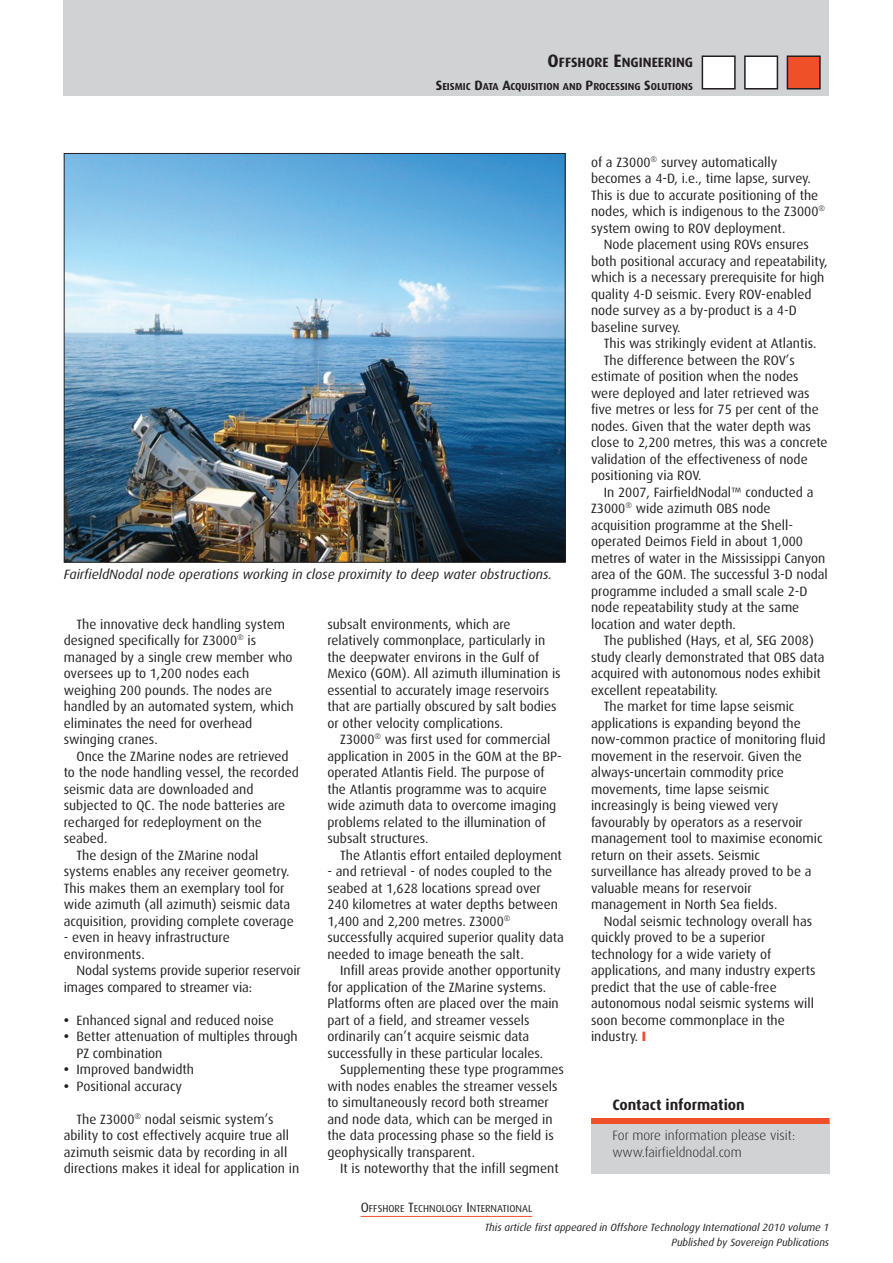
<style>
.page{position:relative;width:893px;height:1263px;background:#fff}
.page>*{position:absolute;margin:0;border:0;box-sizing:border-box;transform-origin:0 0}
.t1{font:700 15px "Dax";color:#231f20}
.t2{font:13.5px/16.5px "Dax";color:#231f20}
.t3{font:italic 13.5px "Dax";color:#231f20}
.t4{font:300 13.5px/16.5px "Dax";color:#231f20}
.t5{font:700 13.5px "Dax";color:#231f20}
.t6{font:italic 10.5px/14.7px "Dax";color:#231f20;text-align:right}
.t7{font:700 10.2px "Dax";color:#231f20}
.t8{font:10.2px "Dax";color:#231f20}
.s1{font-size:18px}
.s2{font-size:13.5px}
.s3{font-weight:700}
.s4{color:#f05028}
</style>
<div class="page">
<hr style="left:361px;top:1216px;width:171px;height:1px;background:#f05028">
<div style="left:64px;top:0;width:765px;height:96px;background:#d1d2d4"></div>
<div style="left:702px;top:56px;width:33px;height:33px;background:#fff"></div>
<div style="left:702px;top:55px;width:34px;height:34px;border:2px solid #231f20"></div>
<div style="left:745px;top:56px;width:32px;height:33px;background:#fff"></div>
<div style="left:744px;top:55px;width:34px;height:34px;border:2px solid #231f20"></div>
<div style="left:787px;top:56px;width:33px;height:33px;background:#f05028"></div>
<div style="left:787px;top:55px;width:34px;height:34px;border:2px solid #231f20"></div>
<div style="left:591px;top:1122px;width:239px;height:52px;background:#d1d2d4"></div>
<div style="left:591px;top:1118px;width:239px;height:6px;background:#f05028"></div>
<img style="left:66px;top:155px;width:498px;height:406px">
<p class="t5" style="left:548px;top:56px;width:147px"><span class="s1">O</span>FFSHORE <span class="s1">E</span>NGINEERING</p>
<p class="t7" style="left:436px;top:82px;width:259px"><span class="s2">S</span>EISMIC <span class="s2">D</span>ATA <span class="s2">A</span>CQUISITION AND <span class="s2">P</span>ROCESSING <span class="s2">S</span>OLUTIONS</p>
<p class="t3" style="left:64px;top:569px;width:490px">FairfieldNodal node operations working in close proximity to deep water obstructions.</p>
<p class="t2" style="left:64px;top:617px;width:231px;text-indent:13px">The innovative deck handling system designed specifically for Z3000<sup>®</sup> is managed by a single crew member who oversees up to 1,200 nodes each weighing 200 pounds. The nodes are handled by an automated system, which eliminates the need for overhead swinging cranes.</p>
<p class="t2" style="left:77px;top:748px;width:214px">Once the ZMarine nodes are retrieved</p>
<p class="t2" style="left:64px;top:765px;width:237px">to the node handling vessel, the recorded</p>
<p class="t2" style="left:64px;top:781px;width:191px">seismic data are downloaded and</p>
<p class="t2" style="left:64px;top:798px;width:223px">subjected to QC. The node batteries are</p>
<p class="t2" style="left:64px;top:814px;width:200px">recharged for redeployment on the</p>
<p class="t2" style="left:64px;top:831px;width:45px">seabed.</p>
<p class="t2" style="left:77px;top:847px;width:183px">The design of the ZMarine nodal</p>
<p class="t2" style="left:64px;top:864px;width:227px">systems enables any receiver geometry.</p>
<p class="t2" style="left:64px;top:880px;width:222px">This makes them an exemplary tool for</p>
<p class="t2" style="left:64px;top:897px;width:228px">wide azimuth (all azimuth) seismic data</p>
<p class="t2" style="left:64px;top:913px;width:231px">acquisition, providing complete coverage</p>
<p class="t2" style="left:64px;top:930px;width:168px">- even in heavy infrastructure environments.</p>
<p class="t2" style="left:64px;top:963px;width:239px;text-indent:13px">Nodal systems provide superior reservoir images compared to streamer via:</p>
<p class="t2" style="left:64px;top:1012px;width:212px"><span class="s3">•</span> Enhanced signal and reduced noise</p>
<p class="t2" style="left:77px;top:1029px;width:223px;text-indent:-13px"><span class="s3">•</span> Better attenuation of multiples through<br>PZ combination</p>
<p class="t2" style="left:64px;top:1062px;width:132px"><span class="s3">•</span> Improved bandwidth</p>
<p class="t2" style="left:64px;top:1078px;width:120px"><span class="s3">•</span> Positional accuracy</p>
<p class="t2" style="left:64px;top:1112px;width:237px;text-indent:13px">The Z3000<sup>®</sup> nodal seismic system’s ability to cost effectively acquire true all azimuth seismic data by recording in all directions makes it ideal for application in</p>
<p class="t2" style="left:327px;top:617px;width:235px">subsalt environments, which are relatively commonplace, particularly in the deepwater environs in the Gulf of Mexico (GOM). All azimuth illumination is essential to accurately image reservoirs that are partially obscured by salt bodies or other velocity complications.</p>
<p class="t2" style="left:327px;top:732px;width:236px;text-indent:13px">Z3000<sup>®</sup> was first used for commercial application in 2005 in the GOM at the BP&shy;operated Atlantis Field. The purpose of the Atlantis programme was to acquire wide azimuth data to overcome imaging problems related to the illumination of subsalt structures.</p>
<p class="t2" style="left:340px;top:847px;width:223px">The Atlantis effort entailed deployment</p>
<p class="t2" style="left:327px;top:864px;width:238px">- and retrieval - of nodes coupled to the seabed at 1,628 locations spread over 240 kilometres at water depths between 1,400 and 2,200 metres. Z3000<sup>® </sup>successfully acquired superior quality data needed to image beneath the salt.</p>
<p class="t2" style="left:327px;top:963px;width:235px;text-indent:13px">Infill areas provide another opportunity for application of the ZMarine systems.<br>Platforms often are placed over the main part of a field, and streamer vessels ordinarily can’t acquire seismic data successfully in these particular locales.</p>
<p class="t2" style="left:327px;top:1062px;width:238px;text-indent:13px">Supplementing these type programmes with nodes enables the streamer vessels to simultaneously record both streamer and node data, which can be merged in the data processing phase so the field is geophysically transparent.</p>
<p class="t2" style="left:340px;top:1161px;width:220px">It is noteworthy that the infill segment</p>
<p class="t8" style="left:361px;top:1204px;width:173px"><span class="s2">O</span>FFSHORE <span class="s2">T</span>ECHNOLOGY <span class="s2">I</span>NTERNATIONAL</p>
<p class="t2" style="left:591px;top:155px;width:236px">of a Z3000<sup>®</sup> survey automatically becomes a 4-D, i.e., time lapse, survey.<br>This is due to accurate positioning of the nodes, which is indigenous to the Z3000<sup>® </sup>system owing to ROV deployment.</p>
<p class="t2" style="left:591px;top:237px;width:238px;text-indent:13px">Node placement using ROVs ensures both positional accuracy and repeatability, which is a necessary prerequisite for high quality 4-D seismic. Every ROV-enabled node survey as a by-product is a 4-D baseline survey.</p>
<p class="t2" style="left:604px;top:336px;width:214px">This was strikingly evident at Atlantis.</p>
<p class="t2" style="left:604px;top:352px;width:193px">The difference between the ROV’s</p>
<p class="t2" style="left:591px;top:369px;width:209px">estimate of position when the nodes</p>
<p class="t2" style="left:591px;top:385px;width:220px">were deployed and later retrieved was</p>
<p class="t2" style="left:591px;top:402px;width:229px">five metres or less for 75 per cent of the</p>
<p class="t2" style="left:591px;top:418px;width:221px">nodes. Given that the water depth was</p>
<p class="t2" style="left:591px;top:435px;width:238px">close to 2,200 metres, this was a concrete</p>
<p class="t2" style="left:591px;top:451px;width:218px">validation of the effectiveness of node</p>
<p class="t2" style="left:591px;top:468px;width:112px">positioning via ROV.</p>
<p class="t2" style="left:604px;top:484px;width:211px">In 2007, FairfieldNodal™ conducted a</p>
<p class="t2" style="left:591px;top:501px;width:181px">Z3000<sup>®</sup> wide azimuth OBS node</p>
<p class="t2" style="left:591px;top:518px;width:203px">acquisition programme at the Shell-</p>
<p class="t2" style="left:591px;top:534px;width:213px">operated Deimos Field in about 1,000</p>
<p class="t2" style="left:591px;top:550px;width:236px">metres of water in the Mississippi Canyon</p>
<p class="t2" style="left:591px;top:567px;width:238px">area of the GOM. The successful 3-D nodal</p>
<p class="t2" style="left:591px;top:583px;width:218px">programme included a small scale 2-D</p>
<p class="t2" style="left:591px;top:600px;width:210px">node repeatability study at the same</p>
<p class="t2" style="left:591px;top:616px;width:146px">location and water depth.</p>
<p class="t2" style="left:604px;top:633px;width:212px">The published (Hays, et al, SEG 2008)</p>
<p class="t2" style="left:591px;top:649px;width:235px">study clearly demonstrated that OBS data</p>
<p class="t2" style="left:591px;top:666px;width:231px">acquired with autonomous nodes exhibit</p>
<p class="t2" style="left:591px;top:682px;width:128px">excellent repeatability.</p>
<p class="t2" style="left:604px;top:699px;width:192px">The market for time lapse seismic</p>
<p class="t2" style="left:591px;top:715px;width:211px">applications is expanding beyond the</p>
<p class="t2" style="left:591px;top:732px;width:236px">now-common practice of monitoring fluid</p>
<p class="t2" style="left:591px;top:748px;width:212px">movement in the reservoir. Given the</p>
<p class="t2" style="left:591px;top:765px;width:194px">always-uncertain commodity price</p>
<p class="t2" style="left:591px;top:781px;width:180px">movements, time lapse seismic</p>
<p class="t2" style="left:591px;top:798px;width:189px">increasingly is being viewed very</p>
<p class="t2" style="left:591px;top:814px;width:213px">favourably by operators as a reservoir</p>
<p class="t2" style="left:591px;top:831px;width:233px">management tool to maximise economic</p>
<p class="t2" style="left:591px;top:847px;width:171px">return on their assets. Seismic</p>
<p class="t2" style="left:591px;top:864px;width:222px">surveillance has already proved to be a</p>
<p class="t2" style="left:591px;top:880px;width:162px">valuable means for reservoir</p>
<p class="t2" style="left:591px;top:897px;width:188px">management in North Sea fields.</p>
<p class="t2" style="left:604px;top:913px;width:210px">Nodal seismic technology overall has</p>
<p class="t2" style="left:591px;top:930px;width:176px">quickly proved to be a superior</p>
<p class="t2" style="left:591px;top:946px;width:182px">technology for a wide variety of</p>
<p class="t2" style="left:591px;top:963px;width:226px">applications, and many industry experts</p>
<p class="t2" style="left:591px;top:979px;width:187px">predict that the use of cable-free</p>
<p class="t2" style="left:591px;top:996px;width:224px">autonomous nodal seismic systems will</p>
<p class="t2" style="left:591px;top:1012px;width:195px">soon become commonplace in the</p>
<p class="t2" style="left:591px;top:1029px;width:56px">industry. <span class="s4">❙</span></p>
<p class="t1" style="left:612px;top:1098px;width:134px">Contact information</p>
<p class="t4" style="left:612px;top:1128px;width:184px">For more information please visit: www.fairfieldnodal.com</p>
<p class="t6" style="left:485px;top:1221px;width:346px">This article first appeared in Offshore Technology International 2010 volume 1<br>Published by Sovereign Publications</p>
</div>
